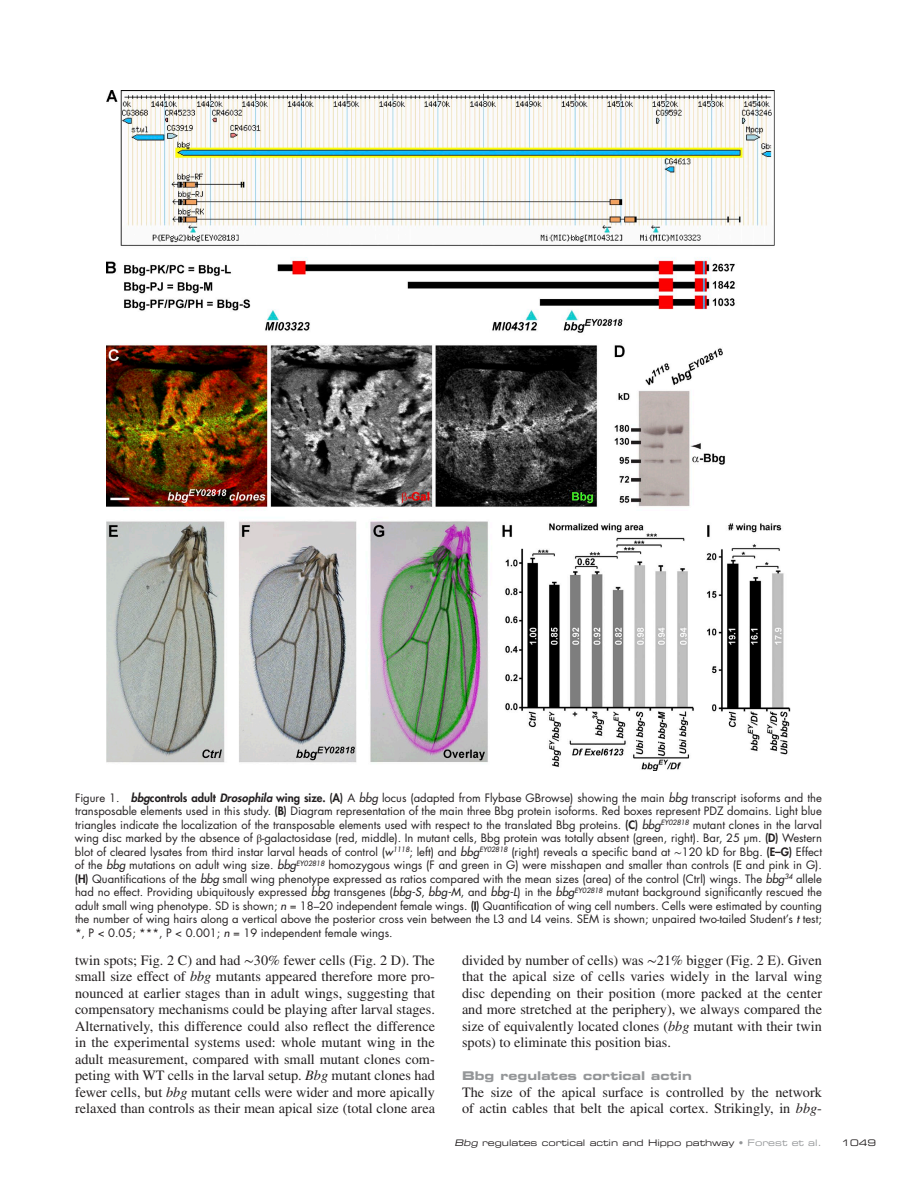
<style>
.page{position:relative;width:918px;height:1188px;background:#fff}
.page>*{position:absolute;margin:0;border:0;box-sizing:border-box;transform-origin:0 0}
.t1{font:14.25px/16.5px "Times LT Std";color:#231f20;text-align:justify}
.t2{font:12px "Eurostile LT Std Bold Ex 2";letter-spacing:.005em;color:#949698}
.t3{font:11.25px/13.5px "Futura Std";color:#231f20;text-align:justify}
.t4{font:9px "Eurostile LT Std Ex 2";color:#231f20}
.s1{font-weight:800;font-style:italic}
.s2{font-weight:800}
.s3{font-weight:500;font-style:italic}
.s4{font-family:"STIX General"}
.s5{font-style:italic}
.s6{color:#949698}
</style>
<div class="page">
<img style="left:106px;top:90px;width:685px;height:680px">
<p class="t3" style="left:75px;top:791px;width:749px">Figure 1. <span class="s1">bbg</span><span class="s2">controls adult</span> <span class="s1">Drosophila</span> <span class="s2">wing size. (A)</span> A <span class="s3">bbg</span> locus (adapted from Flybase GBrowse) showing the main <span class="s3">bbg</span> transcript isoforms and the transposable elements used in this study. <span class="s2">(B)</span> Diagram representation of the main three Bbg protein isoforms. Red boxes represent PDZ domains. Light blue triangles indicate the localization of the transposable elements used with respect to the translated Bbg proteins. <span class="s2">(C)</span> <span class="s3">bbg</span><sup>EY02818</sup> mutant clones in the larval wing disc marked by the absence of <span class="s4">β</span>-galactosidase (red, middle). In mutant cells, Bbg protein was totally absent (green, right). Bar, 25 µm. <span class="s2">(D)</span> Western blot of cleared lysates from third instar larval heads of control (<span class="s3">w</span><sup>1118</sup>; left) and <span class="s3">bbg</span><sup>EY02818</sup> (right) reveals a specific band at <span class="s4">∼</span>120 kD for Bbg. <span class="s2">(E–G)</span> Effect of the <span class="s3">bbg</span> mutations on adult wing size. <span class="s3">bbg</span><sup>EY02818</sup> homozygous wings (F and green in G) were misshapen and smaller than controls (E and pink in G). <span class="s2">(H)</span> Quantifications of the <span class="s3">bbg</span> small wing phenotype expressed as ratios compared with the mean sizes (area) of the control (Ctrl) wings. The <span class="s3">bbg</span><sup>34</sup> allele had no effect. Providing ubiquitously expressed <span class="s3">bbg</span> transgenes (<span class="s3">bbg-S</span>, <span class="s3">bbg-M</span>, and <span class="s3">bbg-L</span>) in the <span class="s3">bbg</span><sup>EY02818</sup> mutant background significantly rescued the adult small wing phenotype. SD is shown; <span class="s3">n</span> = 18–20 independent female wings. <span class="s2">(I)</span> Quantification of wing cell numbers. Cells were estimated by counting the number of wing hairs along a vertical above the posterior cross vein between the L3 and L4 veins. SEM is shown; unpaired two-tailed Student’s <span class="s3">t</span> test; *, P &lt; 0.05; ***, P &lt; 0.001; <span class="s3">n</span> = 19 independent female wings.</p>
<p class="t1" style="left:75px;top:951px;width:362px">twin spots; Fig. 2 C) and had <span class="s4">∼</span>30% fewer cells (Fig. 2 D). The small size effect of <span class="s5">bbg</span> mutants appeared therefore more pro&shy;nounced at earlier stages than in adult wings, suggesting that compensatory mechanisms could be playing after larval stages.<br>Alternatively, this difference could also reflect the difference in the experimental systems used: whole mutant wing in the adult measurement, compared with small mutant clones com&shy;peting with WT cells in the larval setup. <span class="s5">Bbg</span> mutant clones had fewer cells, but <span class="s5">bbg</span> mutant cells were wider and more apically relaxed than controls as their mean apical size (total clone area</p>
<p class="t1" style="left:462px;top:951px;width:362px">divided by number of cells) was <span class="s4">∼</span>21% bigger (Fig. 2 E). Given that the apical size of cells varies widely in the larval wing disc depending on their position (more packed at the center and more stretched at the periphery), we always compared the size of equivalently located clones (<span class="s5">bbg</span> mutant with their twin spots) to eliminate this position bias.</p>
<p class="t2" style="left:462px;top:1067px;width:231px">Bbg regulates cortical actin</p>
<p class="t1" style="left:462px;top:1083px;width:362px">The size of the apical surface is controlled by the network of actin cables that belt the apical cortex. Strikingly, in <span class="s5">bbg</span>-</p>
<p class="t4" style="left:454px;top:1136px;width:369px"><span class="s5">Bbg</span> regulates cortical actin and Hippo pathway <span class="s6">• Forest et al.</span></p>
<p class="t4" style="left:841px;top:1136px;width:36px">1049</p>
</div>
